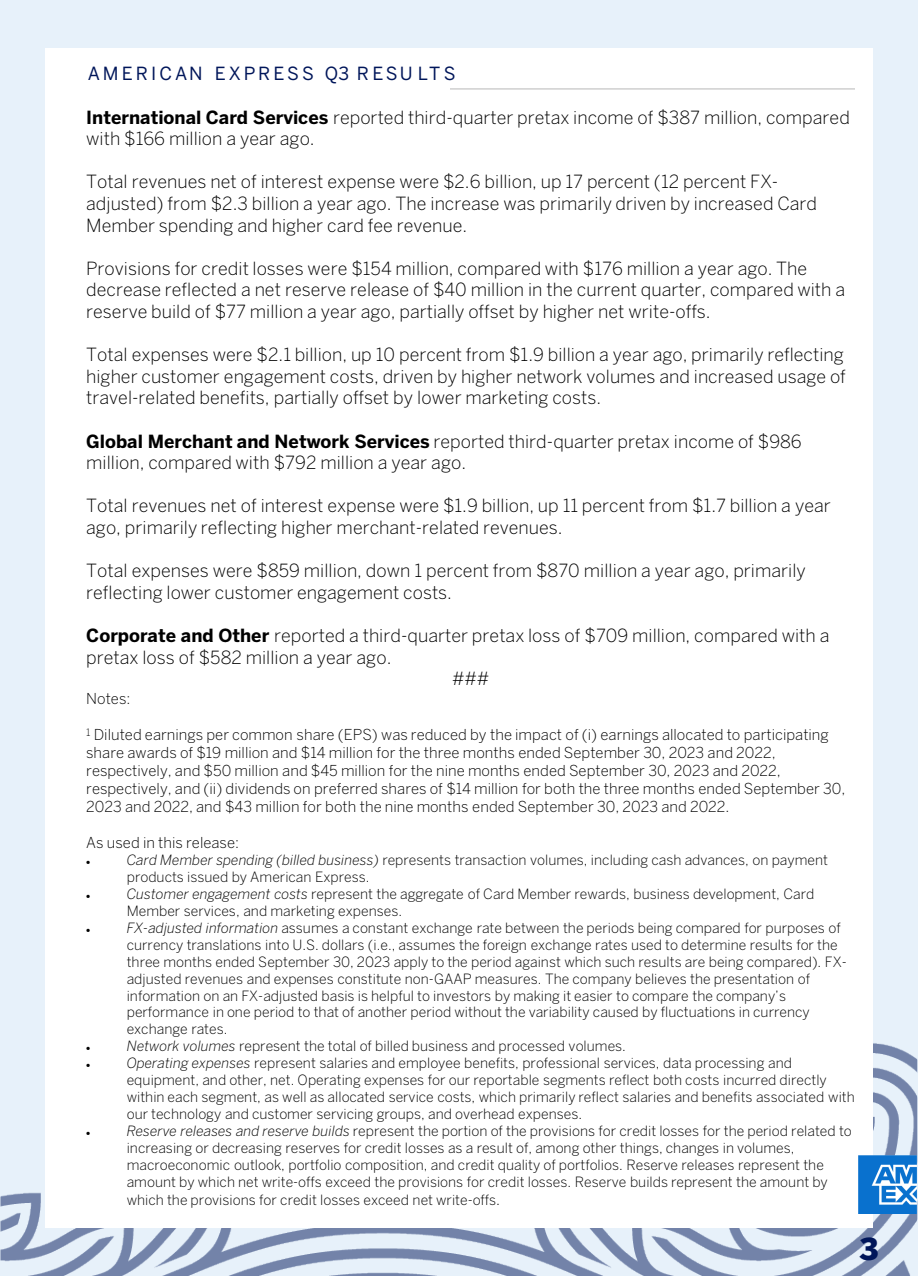
<style>
.page{position:relative;width:918px;height:1276px;background:#e7f1fa}
.page>*{position:absolute;margin:0;border:0;box-sizing:border-box;transform-origin:0 0}
.t1{font:900 30px "Benton Sans";color:#00165a}
.t2{font:300 18px/21.6px "Benton Sans";color:#000}
.t3{font:18px "Benton Sans";letter-spacing:.165em;color:#00165a}
.t4{font:300 15px/18px "Benton Sans";color:#000}
.t5{font:300 14.1px/17px "Benton Sans";color:#000}
.t6{font:9px "Symbol";color:#000}
.s1{font-weight:700}
.s2{font-style:italic}
.s3{font-size:15px}
</style>
<div class="page">
<img style="left:0;top:1043px;width:918px;height:233px">
<div style="left:45px;top:48px;width:828px;height:1179px;background:#fff"></div>
<hr style="left:450px;top:88px;width:405px;height:1px;background:#bfbfbf">
<img style="left:859px;top:1155px;width:58px;height:58px">
<p class="t3" style="left:88px;top:61px;width:370px">AMERICAN EXPRESS Q3 RESU LTS</p>
<p class="t2" style="left:86px;top:105px;width:765px"><span class="s1">International Card Services</span> reported third-quarter pretax income of $387 million, compared with $166 million a year ago.</p>
<p class="t2" style="left:86px;top:170px;width:732px">Total revenues net of interest expense were $2.6 billion, up 17 percent (12 percent FX&shy;adjusted) from $2.3 billion a year ago. The increase was primarily driven by increased Card<br>Member spending and higher card fee revenue.</p>
<p class="t2" style="left:86px;top:256px;width:761px">Provisions for credit losses were $154 million, compared with $176 million a year ago. The decrease reflected a net reserve release of $40 million in the current quarter, compared with a reserve build of $77 million a year ago, partially offset by higher net write-offs.</p>
<p class="t2" style="left:86px;top:343px;width:761px;text-align:justify">Total expenses were $2.1 billion, up 10 percent from $1.9 billion a year ago, primarily reflecting higher customer engagement costs, driven by higher network volumes and increased usage of travel-related benefits, partially offset by lower marketing costs.</p>
<p class="t2" style="left:86px;top:429px;width:717px"><span class="s1">Global Merchant and Network Services</span> reported third-quarter pretax income of $986 million, compared with $792 million a year ago.</p>
<p class="t2" style="left:86px;top:494px;width:746px">Total revenues net of interest expense were $1.9 billion, up 11 percent from $1.7 billion a year ago, primarily reflecting higher merchant-related revenues.</p>
<p class="t2" style="left:86px;top:559px;width:721px">Total expenses were $859 million, down 1 percent from $870 million a year ago, primarily reflecting lower customer engagement costs.</p>
<p class="t2" style="left:86px;top:623px;width:745px"><span class="s1">Corporate and Other</span> reported a third-quarter pretax loss of $709 million, compared with a</p>
<p class="t2" style="left:86px;top:645px;width:307px">pretax loss of $582 million a year ago.</p>
<p class="t2" style="left:452px;top:667px;width:39px">###</p>
<p class="t4" style="left:86px;top:689px;width:46px">Notes:</p>
<p class="t4" style="left:86px;top:725px;width:761px"><sup>1</sup> Diluted earnings per common share (EPS) was reduced by the impact of (i) earnings allocated to participating share awards of $19 million and $14 million for the three months ended September 30, 2023 and 2022, respectively, and $50 million and $45 million for the nine months ended September 30, 2023 and 2022, respectively, and (ii) dividends on preferred shares of $14 million for both the three months ended September 30, 2023 and 2022, and $43 million for both the nine months ended September 30, 2023 and 2022.</p>
<p class="t4" style="left:86px;top:833px;width:154px">As used in this release:</p>
<p class="t6" style="left:86px;top:856px;width:6px">•</p>
<p class="t5" style="left:127px;top:851px;width:703px"><span class="s2">Card Member spending (billed business)</span> represents transaction volumes, including cash advances, on payment products issued by American Express.</p>
<p class="t6" style="left:86px;top:890px;width:6px">•</p>
<p class="t5" style="left:127px;top:885px;width:689px"><span class="s2">Customer engagement costs</span> represent the aggregate of Card Member rewards, business development, Card<br>Member services, and marketing expenses.</p>
<p class="t6" style="left:86px;top:924px;width:6px">•</p>
<p class="t5" style="left:127px;top:918px;width:721px"><span class="s2">FX-adjusted information</span> assumes a constant exchange rate between the periods being compared for purposes of currency translations into U.S. dollars (i.e., assumes the foreign exchange rates used to determine results for the three months ended September 30, 2023 apply to the period against which such results are being compared). FX&shy;adjusted revenues and expenses constitute non-GAAP measures. The company believes the presentation of information on an FX-adjusted basis is helpful to investors by making it easier to compare the company’s performance in one period to that of another period without the variability caused by fluctuations in currency exchange rates.</p>
<p class="t6" style="left:86px;top:1042px;width:6px">•</p>
<p class="t5" style="left:127px;top:1037px;width:501px"><span class="s2">Network volumes</span> represent the total of billed business and processed volumes.</p>
<p class="t6" style="left:86px;top:1059px;width:6px">•</p>
<p class="t5" style="left:127px;top:1054px;width:730px"><span class="s2">Operating expenses</span> represent salaries and employee benefits, professional services, data processing and equipment, and other, net. Operating expenses for our reportable segments reflect both costs incurred directly within each segment, as well as allocated service costs, which primarily reflect salaries and benefits associated with our technology and customer servicing groups, and overhead expenses.</p>
<p class="t6" style="left:86px;top:1127px;width:6px">•</p>
<p class="t5" style="left:127px;top:1121px;width:727px"><span class="s2">Reserve releases and reserve builds</span> represent the portion of the provisions for credit losses for the period related to increasing or decreasing reserves for credit losses as a result of, among other things, changes in volumes, macroeconomic outlook, portfolio composition, and credit quality of portfolios. Reserve releases represent the amount by which net write-offs exceed the provisions for credit losses. Reserve builds represent the amount by which the provisions for credit losses exceed net write-offs<span class="s3">.</span></p>
<h1 class="t1" style="left:860px;top:1226px;width:21px">3</h1>
</div>
